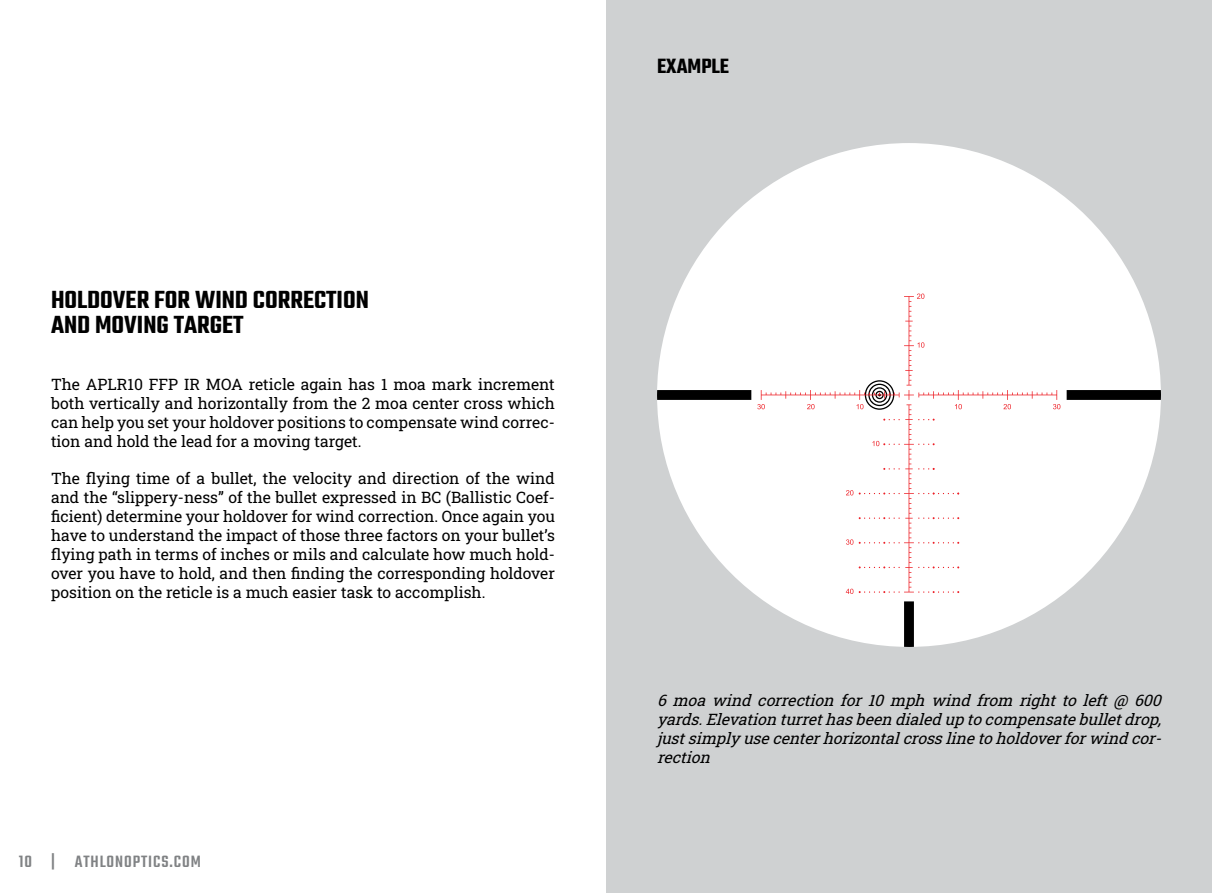
<style>
.page{position:relative;width:1212px;height:893px;background:#fff}
.page>*{position:absolute;margin:0;border:0;box-sizing:border-box;transform-origin:0 0}
.t1{font:600 27px/24.8px "Teko";color:#000}
.t2{font:600 22.5px "Teko";color:#000}
.t3{font:500 18px "Teko";letter-spacing:.05em;color:#808284}
.t4{font:15.75px/18.9px "Roboto Slab";color:#000;text-align:justify}
.t5{font:italic 15.75px/18.9px "Roboto Slab";color:#000}
</style>
<div class="page">
<div style="left:606px;top:0;width:606px;height:893px;background:#cfd1d2"></div>
<div style="left:657px;top:143px;width:504px;height:504px;background:#fff;border-radius:50%"></div>
<svg style="left:757px;top:294px;width:303px;height:300px"></svg>
<svg style="left:1066px;top:390px;width:95px;height:10px"></svg>
<svg style="left:904px;top:601px;width:10px;height:46px"></svg>
<svg style="left:657px;top:390px;width:94px;height:10px"></svg>
<h1 class="t1" style="left:51px;top:288px;width:319px">HOLDOVER FOR WIND CORRECTION<br>AND MOVING TARGET</h1>
<p class="t4" style="left:51px;top:374px;width:505px">The APLR10 FFP IR MOA reticle again has 1 moa mark increment both vertically and horizontally from the 2 moa center cross which can help you set your holdover positions to compensate wind correc&shy;tion and hold the lead for a moving target.</p>
<p class="t4" style="left:51px;top:469px;width:505px">The flying time of a bullet, the velocity and direction of the wind and the “slippery-ness” of the bullet expressed in BC (Ballistic Coef&shy;ficient) determine your holdover for wind correction. Once again you have to understand the impact of those three factors on your bullet’s flying path in terms of inches or mils and calculate how much hold&shy;over you have to hold, and then finding the corresponding holdover position on the reticle is a much easier task to accomplish.</p>
<p class="t3" style="left:19px;top:850px;width:184px">10 | ATHLONOPTICS.COM</p>
<h2 class="t2" style="left:657px;top:56px;width:74px">EXAMPLE</h2>
<p class="t5" style="left:657px;top:691px;width:511px">6 moa wind correction for 10 mph wind from right to left @ 600 yards.Elevation turrethasbeen dialeduptocompensatebulletdrop, justsimplyusecenterhorizontalcrosslinetoholdoverforwindcor&shy;rection</p>
</div>
